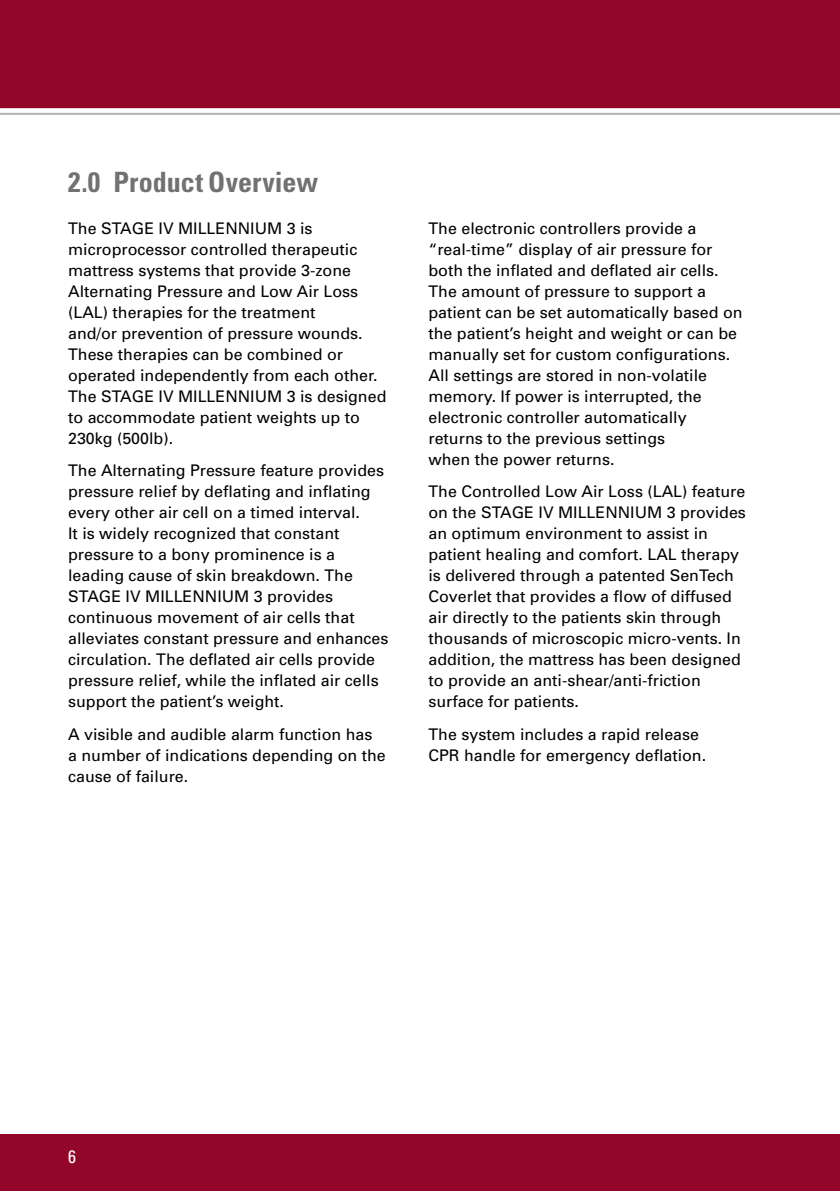
<style>
.page{position:relative;width:840px;height:1191px;background:#fff}
.page>*{position:absolute;margin:0;border:0;box-sizing:border-box;transform-origin:0 0}
.t1{font:700 condensed 28px "Univers";color:#707172}
.t2{font:condensed 18px "Univers";color:#fff}
.t3{font:16px/21px "Univers";color:#000}
</style>
<div class="page">
<div style="left:0;top:1134px;width:839px;height:57px;background:#92062a"></div>
<div style="left:0;top:0;width:839px;height:115px;background:#92062a"></div>
<h1 class="t1" style="left:68px;top:165px;width:251px">2.0 Product Overview</h1>
<p class="t3" style="left:68px;top:218px;width:319px">The STAGE IV MILLENNIUM 3 is microprocessor controlled therapeutic mattress systems that provide 3-zone Alternating Pressure and Low Air Loss (LAL) therapies for the treatment<br>and/or prevention of pressure wounds.<br>These therapies can be combined or operated independently from each other.<br>The STAGE IV MILLENNIUM 3 is designed to accommodate patient weights up to 230kg (500lb).</p>
<p class="t3" style="left:68px;top:460px;width:322px">The Alternating Pressure feature provides pressure relief by deflating and inflating every other air cell on a timed interval.<br>It is widely recognized that constant pressure to a bony prominence is a leading cause of skin breakdown. The STAGE IV MILLENNIUM 3 provides continuous movement of air cells that alleviates constant pressure and enhances circulation. The deflated air cells provide pressure relief, while the inflated air cells support the patient’s weight.</p>
<p class="t3" style="left:68px;top:723px;width:319px">A visible and audible alarm function has<br>a number of indications depending on the cause of failure.</p>
<p class="t3" style="left:428px;top:217px;width:315px">The electronic controllers provide a “real-time” display of air pressure for both the inflated and deflated air cells.<br>The amount of pressure to support a patient can be set automatically based on the patient’s height and weight or can be manually set for custom configurations.<br>All settings are stored in non-volatile memory. If power is interrupted, the electronic controller automatically returns to the previous settings<br>when the power returns.</p>
<p class="t3" style="left:428px;top:481px;width:319px">The Controlled Low Air Loss (LAL) feature on the STAGE IV MILLENNIUM 3 provides an optimum environment to assist in patient healing and comfort. LAL therapy is delivered through a patented SenTech Coverlet that provides a flow of diffused air directly to the patients skin through thousands of microscopic micro-vents. In addition, the mattress has been designed to provide an anti-shear/anti-friction surface for patients.</p>
<p class="t3" style="left:428px;top:723px;width:279px">The system includes a rapid release<br>CPR handle for emergency deflation.</p>
<p class="t2" style="left:68px;top:1144px;width:9px">6</p>
</div>
